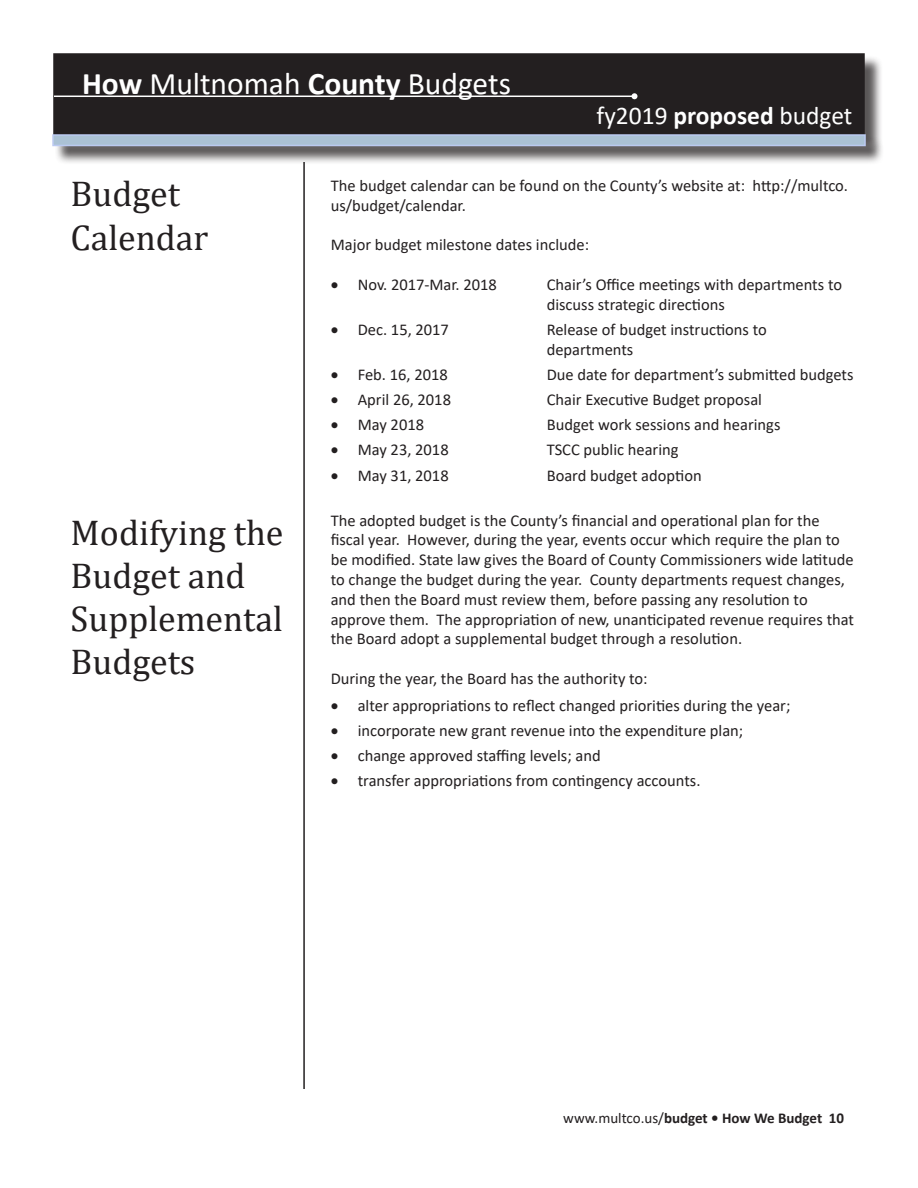
<style>
.page{position:relative;width:918px;height:1188px;background:#fff}
.page>*{position:absolute;margin:0;border:0;box-sizing:border-box;transform-origin:0 0}
.Headers_for_TOC{font:36px/43.2px "Cambria";color:#231f20}
.t1{font:31.5px "Calibri";color:#fff}
.t2{font:25.5px "Calibri";color:#fff}
.t3{font:16.5px/19.8px "Calibri";color:#231f20}
.t4{font:700 15px "Calibri";color:#231f20}
.s1{font-weight:700}
.s2{font-weight:400}
</style>
<div class="page">
<hr style="left:303px;top:162px;width:2px;height:927px;background:#231f20">
<div style="left:54px;top:54px;width:810px;height:80px;background:#231f20"></div>
<div style="left:53px;top:53px;width:812px;height:82px;border:2px solid #231f20"></div>
<hr style="left:54px;top:96px;width:580px;height:1px;background:#fff">
<svg style="left:632px;top:93px;width:6px;height:6px"></svg>
<div style="left:55px;top:137px;width:830px;height:28px;background:#231f20;opacity:.75"></div>
<div style="left:52px;top:134px;width:814px;height:12px;background:#abc2d5;border:2px solid #bbcaf1"></div>
<h2 class="t1" style="left:82px;top:61px;width:430px"><span class="s1">How</span> Multnomah <span class="s1">County</span> Budgets</h2>
<h3 class="t2" style="left:597px;top:98px;width:257px">fy2019 <span class="s1">proposed</span> budget</h3>
<p class="Headers_for_TOC" style="left:71px;top:172px;width:139px">Budget<br>Calendar</p>
<p class="Headers_for_TOC" style="left:71px;top:511px;width:214px">Modifying the<br>Budget and<br>Supplemental<br>Budgets</p>
<p class="t3" style="left:331px;top:175px;width:519px">The budget calendar can be found on the County’s website at: http://multco. us/budget/calendar.</p>
<p class="t3" style="left:331px;top:234px;width:260px">Major budget milestone dates include:</p>
<p class="t3" style="left:331px;top:274px;width:168px">• Nov. 2017-Mar. 2018</p>
<p class="t3" style="left:547px;top:274px;width:297px">Chair’s Office meetings with departments to discuss strategic directions</p>
<p class="t3" style="left:331px;top:319px;width:120px">• Dec. 15, 2017</p>
<p class="t3" style="left:547px;top:319px;width:222px">Release of budget instructions to departments</p>
<p class="t3" style="left:331px;top:364px;width:119px">• Feb. 16, 2018</p>
<p class="t3" style="left:547px;top:364px;width:308px">Due date for department’s submitted budgets</p>
<p class="t3" style="left:331px;top:389px;width:122px">• April 26, 2018</p>
<p class="t3" style="left:547px;top:389px;width:217px">Chair Executive Budget proposal</p>
<p class="t3" style="left:331px;top:414px;width:95px">• May 2018</p>
<p class="t3" style="left:547px;top:414px;width:235px">Budget work sessions and hearings</p>
<p class="t3" style="left:331px;top:440px;width:119px">• May 23, 2018</p>
<p class="t3" style="left:547px;top:440px;width:133px">TSCC public hearing</p>
<p class="t3" style="left:331px;top:465px;width:119px">• May 31, 2018</p>
<p class="t3" style="left:547px;top:465px;width:156px">Board budget adoption</p>
<p class="t3" style="left:331px;top:510px;width:525px">The adopted budget is the County’s financial and operational plan for the fiscal year. However, during the year, events occur which require the plan to be modified. State law gives the Board of County Commissioners wide latitude to change the budget during the year. County departments request changes, and then the Board must review them, before passing any resolution to approve them. The appropriation of new, unanticipated revenue requires that the Board adopt a supplemental budget through a resolution.</p>
<p class="t3" style="left:331px;top:668px;width:318px">During the year, the Board has the authority to:</p>
<p class="t3" style="left:331px;top:695px;width:461px">• alter appropriations to reflect changed priorities during the year;</p>
<p class="t3" style="left:331px;top:720px;width:414px">• incorporate new grant revenue into the expenditure plan;</p>
<p class="t3" style="left:331px;top:745px;width:271px">• change approved staffing levels; and</p>
<p class="t3" style="left:331px;top:770px;width:371px">• transfer appropriations from contingency accounts.</p>
<p class="t4" style="left:563px;top:1107px;width:282px"><span class="s2">www.multco.us/</span>budget • How We Budget 10</p>
</div>
